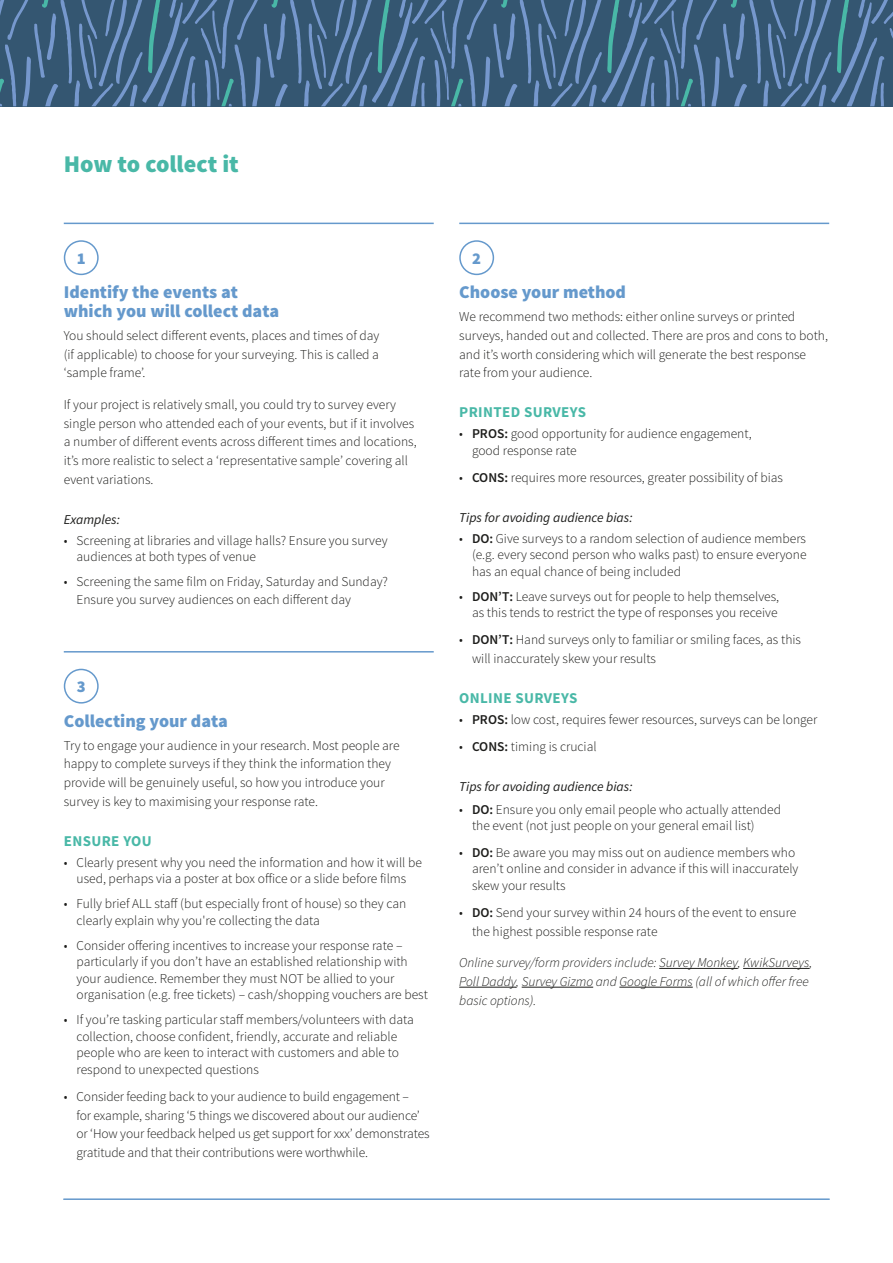
<style>
.page{position:relative;width:893px;height:1263px;background:#fff}
.page>*{position:absolute;margin:0;border:0;box-sizing:border-box;transform-origin:0 0}
.t1{font:900 24px "Source Sans Pro";color:#49b8a7}
.t2{font:900 18px/18.8px "Source Sans Pro";color:#6599cc}
.t3{font:900 16.5px "Source Sans Pro";color:#6599cc}
.t4{font:700 15px "Source Sans Pro";letter-spacing:.025em;color:#49b8a7}
.t5{font:300 13.5px/18.8px "Source Sans Pro";color:#1d1d1b}
.t6{font:italic 300 13.5px/18.8px "Source Sans Pro";color:#1d1d1b}
.t7{font:italic 13.5px "Source Sans Pro";color:#1d1d1b}
.s1{font-weight:600}
</style>
<div class="page">
<hr style="left:459px;top:223px;width:370px;height:1px;background:#6599cc">
<hr style="left:659px;top:968px;width:79px;height:1px;background:#1d1d1b">
<hr style="left:743px;top:968px;width:66px;height:1px;background:#1d1d1b">
<hr style="left:459px;top:987px;width:57px;height:1px;background:#1d1d1b">
<hr style="left:522px;top:987px;width:71px;height:1px;background:#1d1d1b">
<hr style="left:619px;top:987px;width:74px;height:1px;background:#1d1d1b">
<div style="left:459px;top:240px;width:35px;height:35px;border:2px solid #6599cc;border-radius:50%"></div>
<hr style="left:64px;top:223px;width:370px;height:1px;background:#6599cc">
<div style="left:64px;top:240px;width:35px;height:35px;border:2px solid #6599cc;border-radius:50%"></div>
<hr style="left:64px;top:651px;width:370px;height:1px;background:#6599cc">
<div style="left:64px;top:669px;width:35px;height:35px;border:2px solid #6599cc;border-radius:50%"></div>
<hr style="left:64px;top:1198px;width:765px;height:2px;background:#6599cc">
<svg style="left:0;top:0;width:893px;height:106px"></svg>
<h1 class="t1" style="left:64px;top:149px;width:177px">How to collect it</h1>
<p class="t3" style="left:77px;top:247px;width:10px">1</p>
<h2 class="t2" style="left:64px;top:284px;width:217px">Identify the events at which you will collect data</h2>
<p class="t5" style="left:64px;top:326px;width:317px;text-align:justify">You should select different events, places and times of day (if applicable) to choose for your surveying. This is called a ‘sample frame’.</p>
<p class="t5" style="left:64px;top:395px;width:354px">If your project is relatively small, you could try to survey every single person who attended each of your events, but if it involves a number of different events across different times and locations, it’s more realistic to select a ‘representative sample’ covering all event variations.</p>
<p class="t7" style="left:64px;top:511px;width:58px">Examples:</p>
<p class="t5" style="left:77px;top:532px;width:313px;line-height:16.5px;text-indent:-13px">• Screening at libraries and village halls? Ensure you survey audiences at both types of venue</p>
<p class="t5" style="left:77px;top:573px;width:313px;line-height:18px;text-indent:-13px">• Screening the same film on Friday, Saturday and Sunday?<br>Ensure you survey audiences on each different day</p>
<p class="t3" style="left:77px;top:676px;width:10px">3</p>
<h2 class="t2" style="left:64px;top:712px;width:166px">Collecting your data</h2>
<p class="t5" style="left:64px;top:736px;width:337px">Try to engage your audience in your research. Most people are happy to complete surveys if they think the information they provide will be genuinely useful, so how you introduce your survey is key to maximising your response rate.</p>
<p class="t4" style="left:64px;top:831px;width:90px">ENSURE YOU</p>
<p class="t5" style="left:64px;top:854px;width:360px;line-height:16.5px;text-align:center">• Clearly present why you need the information and how it will be used, perhaps via a poster at box office or a slide before films</p>
<p class="t5" style="left:77px;top:895px;width:331px;line-height:16.5px;text-indent:-13px">• Fully brief ALL staff (but especially front of house) so they can clearly explain why you're collecting the data</p>
<p class="t5" style="left:77px;top:937px;width:353px;line-height:16.5px;text-indent:-13px">• Consider offering incentives to increase your response rate – particularly if you don’t have an established relationship with your audience. Remember they must NOT be allied to your organisation (e.g. free tickets) – cash/shopping vouchers are best</p>
<p class="t5" style="left:77px;top:1011px;width:339px;line-height:16.5px;text-indent:-13px">• If you’re tasking particular staff members/volunteers with data collection, choose confident, friendly, accurate and reliable people who are keen to interact with customers and able to respond to unexpected questions</p>
<p class="t5" style="left:77px;top:1087px;width:354px;text-indent:-13px">• Consider feeding back to your audience to build engagement –<br>for example, sharing ‘5 things we discovered about our audience’ or ‘How your feedback helped us get support for xxx’ demonstrates gratitude and that their contributions were worthwhile.</p>
<p class="t3" style="left:472px;top:247px;width:10px">2</p>
<h2 class="t2" style="left:459px;top:284px;width:168px">Choose your method</h2>
<p class="t5" style="left:459px;top:307px;width:370px">We recommend two methods: either online surveys or printed surveys, handed out and collected. There are pros and cons to both, and it’s worth considering which will generate the best response rate from your audience.</p>
<p class="t4" style="left:459px;top:403px;width:128px">PRINTED SURVEYS</p>
<p class="t5" style="left:472px;top:425px;width:281px;line-height:16.5px;text-indent:-13px">• <span class="s1">PROS:</span> good opportunity for audience engagement, good response rate</p>
<p class="t5" style="left:459px;top:468px;width:325px">• <span class="s1">CONS:</span> requires more resources, greater possibility of bias</p>
<p class="t7" style="left:459px;top:509px;width:175px">Tips for avoiding audience bias:</p>
<p class="t5" style="left:472px;top:530px;width:336px;line-height:16.5px;text-align:justify;text-indent:-13px">• <span class="s1">DO:</span> Give surveys to a random selection of audience members (e.g. every second person who walks past) to ensure everyone has an equal chance of being included</p>
<p class="t5" style="left:459px;top:588px;width:321px;line-height:16.5px;text-align:right">• <span class="s1">DON’T:</span> Leave surveys out for people to help themselves, as this tends to restrict the type of responses you receive</p>
<p class="t5" style="left:472px;top:631px;width:330px;text-indent:-13px">• <span class="s1">DON’T:</span> Hand surveys only to familiar or smiling faces, as this will inaccurately skew your results</p>
<p class="t4" style="left:459px;top:689px;width:120px">ONLINE SURVEYS</p>
<p class="t5" style="left:459px;top:710px;width:360px">• <span class="s1">PROS:</span> low cost, requires fewer resources, surveys can be longer</p>
<p class="t5" style="left:459px;top:737px;width:139px">• <span class="s1">CONS:</span> timing is crucial</p>
<p class="t7" style="left:459px;top:778px;width:175px">Tips for avoiding audience bias:</p>
<p class="t5" style="left:472px;top:801px;width:311px;line-height:16.5px;text-indent:-13px">• <span class="s1">DO:</span> Ensure you only email people who actually attended the event (not just people on your general email list)</p>
<p class="t5" style="left:472px;top:844px;width:328px;line-height:16.5px;text-indent:-13px">• <span class="s1">DO:</span> Be aware you may miss out on audience members who aren’t online and consider in advance if this will inaccurately skew your results</p>
<p class="t5" style="left:472px;top:903px;width:326px;text-indent:-13px">• <span class="s1">DO:</span> Send your survey within 24 hours of the event to ensure the highest possible response rate</p>
<p class="t6" style="left:459px;top:953px;width:354px">Online survey/form providers include: Survey Monkey, KwikSurveys,<br>Poll Daddy, Survey Gizmo and Google Forms (all of which offer free basic options).</p>
</div>
